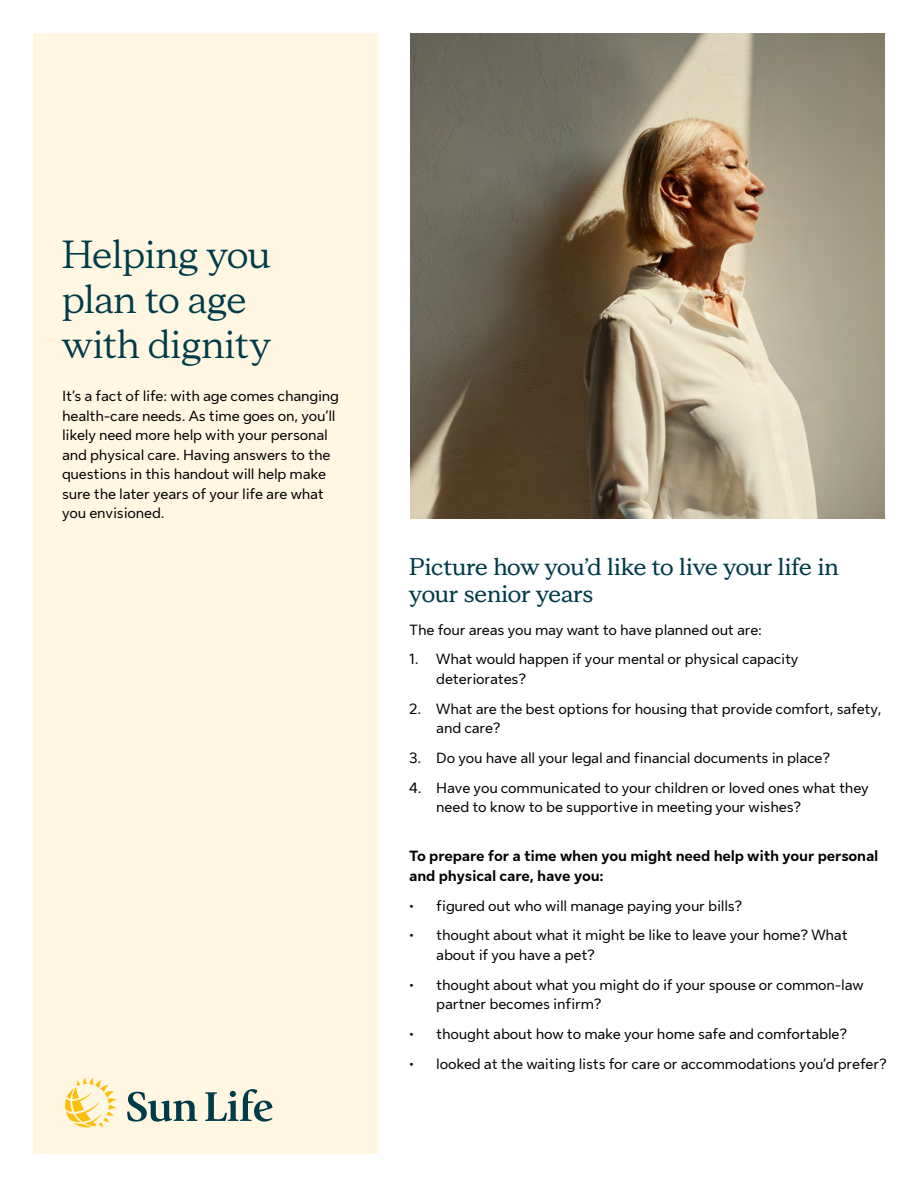
<style>
.page{position:relative;width:918px;height:1188px;background:#fff}
.page>*{position:absolute;margin:0;border:0;box-sizing:border-box;transform-origin:0 0}
.t1{font:39px/45px "Sun Life New Display";color:#003b49}
.t2{font:700 24px/27px "Sun Life New Display";color:#003b49}
.t3{font:15px/19.5px "Sun Life New Text";letter-spacing:-.01em;color:#000}
.t4{font:700 15px/19.5px "Sun Life New Text";letter-spacing:-.01em;color:#000}
</style>
<div class="page">
<img style="left:410px;top:34px;width:474px;height:484px">
<div style="left:34px;top:34px;width:344px;height:1120px;background:#fff7e1"></div>
<svg style="left:127px;top:1092px;width:70px;height:30px"></svg>
<svg style="left:205px;top:1089px;width:68px;height:33px"></svg>
<svg style="left:65px;top:1078px;width:51px;height:50px"></svg>
<h1 class="t1" style="left:62px;top:230px;width:210px">Helping you plan to age with dignity</h1>
<p class="t3" style="left:62px;top:386px;width:278px">It’s a fact of life: with age comes changing health-care needs. As time goes on, you’ll likely need more help with your personal and physical care. Having answers to the questions in this handout will help make sure the later years of your life are what you envisioned.</p>
<h2 class="t2" style="left:409px;top:552px;width:431px">Picture how you’d like to live your life in your senior years</h2>
<p class="t3" style="left:409px;top:619px;width:354px">The four areas you may want to have planned out are:</p>
<p class="t3" style="left:436px;top:649px;width:364px;text-indent:-27px">1. What would happen if your mental or physical capacity deteriorates?</p>
<p class="t3" style="left:436px;top:698px;width:447px;text-indent:-27px">2. What are the best options for housing that provide comfort, safety, and care?</p>
<p class="t3" style="left:409px;top:747px;width:422px">3. Do you have all your legal and financial documents in place?</p>
<p class="t3" style="left:436px;top:777px;width:434px;text-indent:-27px">4. Have you communicated to your children or loved ones what they need to know to be supportive in meeting your wishes?</p>
<p class="t4" style="left:409px;top:846px;width:471px">To prepare for a time when you might need help with your personal and physical care, have you:</p>
<p class="t3" style="left:409px;top:895px;width:335px">• figured out who will manage paying your bills?</p>
<p class="t3" style="left:436px;top:925px;width:413px;text-indent:-27px">• thought about what it might be like to leave your home? What about if you have a pet?</p>
<p class="t3" style="left:436px;top:974px;width:429px;text-indent:-27px">• thought about what you might do if your spouse or common-law partner becomes infirm?</p>
<p class="t3" style="left:409px;top:1023px;width:439px">• thought about how to make your home safe and comfortable?</p>
<p class="t3" style="left:409px;top:1053px;width:479px">• looked at the waiting lists for care or accommodations you’d prefer?</p>
</div>
